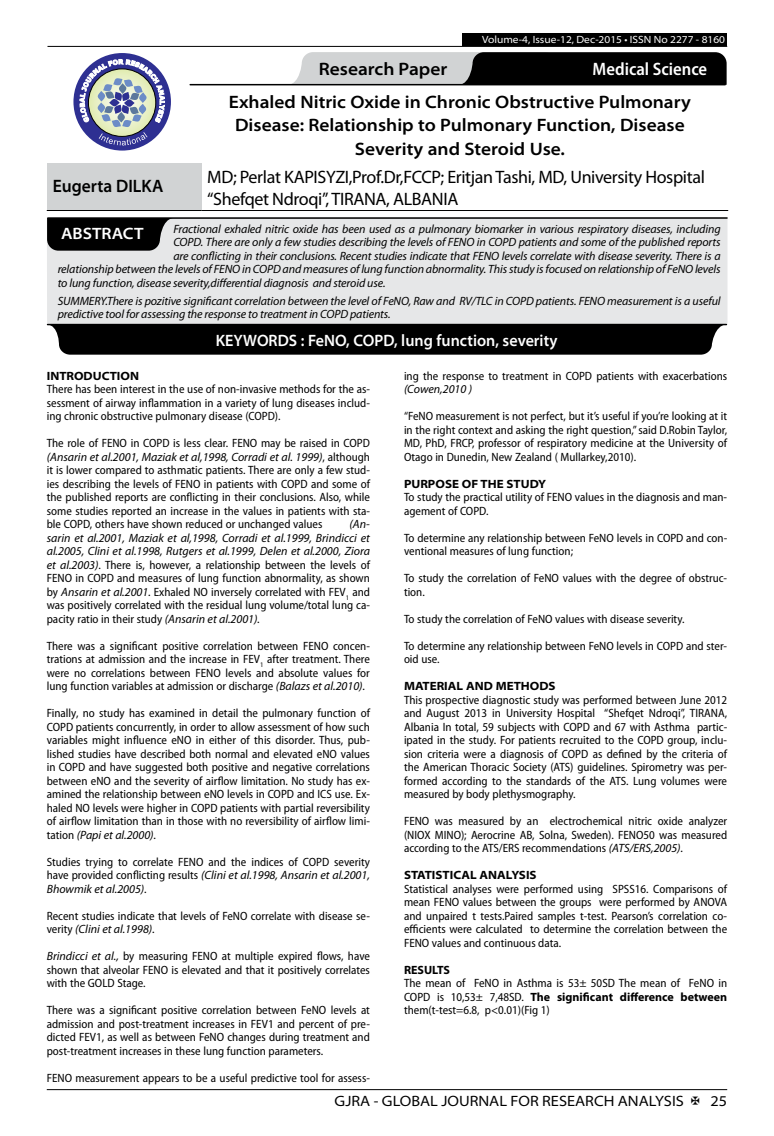
<style>
.page{position:relative;width:774px;height:1136px;background:#fff}
.page>*{position:absolute;margin:0;border:0;box-sizing:border-box;transform-origin:0 0}
.t1{font:600 semi-expanded 18px/23.4px "Myriad Pro";color:#000;text-align:center}
.t2{font:18px/21.6px "Myriad Pro";letter-spacing:-.02em;color:#000}
.t3{font:600 semi-condensed 18px "Myriad Pro";color:#fff}
.t4{font:600 semi-expanded 18px "Myriad Pro";color:#000;scale:.9 1}
.t5{font:600 semi-expanded 16.5px "Myriad Pro";color:#fff;scale:.9 1}
.t6{font:600 semi-expanded 16.5px "Myriad Pro";color:#fff}
.t7{font:semi-expanded 15px "Myriad Pro";color:#000}
.t8{font:semi-condensed 12px/13.5px "Myriad Pro";color:#000;text-align:justify}
.t9{font:italic 12px/13.5px "Myriad Pro";letter-spacing:-.01em;color:#000}
.t10{font:700 semi-expanded 12px "Myriad Pro";color:#000}
.t11{font:700 12px "Myriad Pro";color:#000}
.t12{font:semi-expanded 10.5px "Myriad Pro";color:#fff}
.s1{font-style:italic;font-stretch:normal}
.s2{font-weight:700;font-stretch:normal}
</style>
<div class="page">
<hr style="left:47px;top:1089px;width:680px;height:1px;background:#000">
<div style="left:462px;top:33px;width:265px;height:13px;background:#000"></div>
<hr style="left:47px;top:46px;width:680px;height:1px;background:#000">
<svg style="left:288px;top:52px;width:439px;height:33px;background:#5a5a5b"></svg>
<hr style="left:190px;top:84px;width:535px;height:1px;background:#000">
<div style="left:73px;top:53px;width:98px;height:97px;background:#2e3092;border-radius:50%"></div>
<svg style="left:80px;top:59px;width:85px;height:86px"></svg>
<div style="left:47px;top:163px;width:154px;height:47px;background:#d1d3d4"></div>
<hr style="left:47px;top:210px;width:154px;height:1px;background:#000">
<hr style="left:201px;top:210px;width:527px;height:1px;background:#000">
<div style="left:47px;top:217px;width:680px;height:107px;background:#e6e7e8"></div>
<hr style="left:48px;top:217px;width:679px;height:2px;background:#000">
<svg style="left:47px;top:218px;width:126px;height:32px;background:#161616"></svg>
<div style="left:47px;top:324px;width:679px;height:30px;background:#000"></div>
<div style="left:83px;top:333px;width:607px;height:13px;background:#000"></div>
<p class="t12" style="left:482px;top:34px;width:244px">Volume-4, Issue-12, Dec-2015 • ISSN No 2277 - 8160</p>
<h1 class="t1" style="left:319px;top:58px;width:130px">Research Paper</h1>
<h1 class="t3" style="left:593px;top:59px;width:116px">Medical Science</h1>
<h1 class="t1" style="left:229px;top:91px;width:463px">Exhaled Nitric Oxide in Chronic Obstructive Pulmonary<br>Disease: Relationship to Pulmonary Function, Disease<br>Severity and Steroid Use.</h1>
<h1 class="t4" style="left:53px;top:176px;width:124px">Eugerta DILKA</h1>
<h1 class="t2" style="left:207px;top:166px;width:499px">MD; Perlat KAPISYZI,Prof.Dr,FCCP; Eritjan Tashi, MD, University Hospital “Shefqet Ndroqi”, TIRANA, ALBANIA</h1>
<p class="t9" style="left:173px;top:222px;width:549px">Fractional exhaled nitric oxide has been used as a pulmonary biomarker in various respiratory diseases, including</p>
<p class="t9" style="left:173px;top:236px;width:549px">COPD. There are only a few studies describing the levels of FENO in COPD patients and some of the published reports</p>
<p class="t9" style="left:173px;top:249px;width:549px">are conflicting in their conclusions. Recent studies indicate that FENO levels correlate with disease severity. There is a</p>
<p class="t9" style="left:58px;top:263px;width:664px">relationship between the levels of FENO in COPD and measures of lung function abnormality. This study is focused on relationship of FeNO levels</p>
<p class="t9" style="left:58px;top:276px;width:329px">to lung function, disease severity,differential diagnosis and steroid use.</p>
<p class="t9" style="left:58px;top:294px;width:664px">SUMMERY.There is pozitive significant correlation between the level of FeNO, Raw and RV/TLC in COPD patients. FENO measurement is a useful predictive tool for assessing the response to treatment in COPD patients.</p>
<h2 class="t6" style="left:61px;top:224px;width:84px">ABSTRACT</h2>
<h2 class="t5" style="left:216px;top:331px;width:381px">KEYWORDS : FeNO, COPD, lung function, severity</h2>
<p class="t10" style="left:47px;top:368px;width:94px">INTRODUCTION</p>
<p class="t8" style="left:47px;top:382px;width:325px">There has been interest in the use of non-invasive methods for the as&shy;sessment of airway inflammation in a variety of lung diseases includ&shy;ing chronic obstructive pulmonary disease (COPD).</p>
<p class="t8" style="left:47px;top:436px;width:325px">The role of FENO in COPD is less clear. FENO may be raised in COPD <span class="s1">(Ansarin et al.2001, Maziak et al,1998, Corradi et al. 1999)</span>, although it is lower compared to asthmatic patients. There are only a few stud&shy;ies describing the levels of FENO in patients with COPD and some of the published reports are conflicting in their conclusions. Also, while some studies reported an increase in the values in patients with sta&shy;ble COPD, others have shown reduced or unchanged values</p>
<p class="t8" style="left:47px;top:517px;width:325px;text-indent:303px"><span class="s1">(An&shy;sarin et al.2001, Maziak et al,1998, Corradi et al.1999, Brindicci et al.2005, Clini et al.1998, Rutgers et al.1999, Delen et al.2000, Ziora et al.2003)</span>. There is, however, a relationship between the levels of FENO in COPD and measures of lung function abnormality, as shown by <span class="s1">Ansarin et al.2001.</span> Exhaled NO inversely correlated with FEV<sub>1</sub> and was positively correlated with the residual lung volume/total lung ca&shy;pacity ratio in their study <span class="s1">(Ansarin et al.2001).</span></p>
<p class="t8" style="left:47px;top:639px;width:325px">There was a significant positive correlation between FENO concen&shy;trations at admission and the increase in FEV<sub>1</sub> after treatment. There were no correlations between FENO levels and absolute values for lung function variables at admission or discharge <span class="s1">(Balazs et al.2010).</span></p>
<p class="t8" style="left:47px;top:706px;width:325px">Finally, no study has examined in detail the pulmonary function of COPD patients concurrently, in order to allow assessment of how such variables might influence eNO in either of this disorder. Thus, pub&shy;lished studies have described both normal and elevated eNO values in COPD and have suggested both positive and negative correlations between eNO and the severity of airflow limitation. No study has ex&shy;amined the relationship between eNO levels in COPD and ICS use. Ex&shy;haled NO levels were higher in COPD patients with partial reversibility of airflow limitation than in those with no reversibility of airflow limi&shy;tation <span class="s1">(Papi et al.2000).</span></p>
<p class="t8" style="left:47px;top:855px;width:325px">Studies trying to correlate FENO and the indices of COPD severity have provided conflicting results <span class="s1">(Clini et al.1998, Ansarin et al.2001, Bhowmik et al.2005).</span></p>
<p class="t8" style="left:47px;top:909px;width:325px">Recent studies indicate that levels of FeNO correlate with disease se&shy;verity <span class="s1">(Clini et al.1998).</span></p>
<p class="t8" style="left:47px;top:949px;width:325px"><span class="s1">Brindicci et al.,</span> by measuring FENO at multiple expired flows, have shown that alveolar FENO is elevated and that it positively correlates with the GOLD Stage.</p>
<p class="t8" style="left:47px;top:1003px;width:325px">There was a significant positive correlation between FeNO levels at admission and post-treatment increases in FEV1 and percent of pre&shy;dicted FEV1, as well as between FeNO changes during treatment and post-treatment increases in these lung function parameters.</p>
<p class="t8" style="left:47px;top:1071px;width:325px">FENO measurement appears to be a useful predictive tool for assess-</p>
<p class="t8" style="left:404px;top:369px;width:325px">ing the response to treatment in COPD patients with exacerbations</p>
<p class="t9" style="left:404px;top:382px;width:70px">(Cowen,2010 )</p>
<p class="t8" style="left:404px;top:409px;width:325px">“FeNO measurement is not perfect, but it’s useful if you’re looking at it in the right context and asking the right question,” said D.Robin Taylor, MD, PhD, FRCP, professor of respiratory medicine at the University of Otago in Dunedin, New Zealand ( Mullarkey,2010).</p>
<p class="t10" style="left:404px;top:476px;width:144px">PURPOSE OF THE STUDY</p>
<p class="t8" style="left:404px;top:490px;width:325px">To study the practical utility of FENO values in the diagnosis and man&shy;agement of COPD.</p>
<p class="t8" style="left:404px;top:531px;width:325px">To determine any relationship between FeNO levels in COPD and con&shy;ventional measures of lung function;</p>
<p class="t8" style="left:404px;top:571px;width:325px">To study the correlation of FeNO values with the degree of obstruc&shy;tion.</p>
<p class="t8" style="left:404px;top:612px;width:282px">To study the correlation of FeNO values with disease severity.</p>
<p class="t8" style="left:404px;top:639px;width:325px">To determine any relationship between FeNO levels in COPD and ster&shy;oid use.</p>
<p class="t10" style="left:404px;top:679px;width:153px">MATERIAL AND METHODS</p>
<p class="t8" style="left:404px;top:693px;width:325px">This prospective diagnostic study was performed between June 2012 and August 2013 in University Hospital “Shefqet Ndroqi”, TIRANA, Albania In total, 59 subjects with COPD and 67 with Asthma partic&shy;ipated in the study. For patients recruited to the COPD group, inclu&shy;sion criteria were a diagnosis of COPD as defined by the criteria of the American Thoracic Society (ATS) guidelines. Spirometry was per&shy;formed according to the standards of the ATS. Lung volumes were measured by body plethysmography.</p>
<p class="t8" style="left:404px;top:814px;width:325px">FENO was measured by an electrochemical nitric oxide analyzer (NIOX MINO); Aerocrine AB, Solna, Sweden). FENO50 was measured according to the ATS/ERS recommendations <span class="s1">(ATS/ERS,2005).</span></p>
<p class="t10" style="left:404px;top:868px;width:134px">STATISTICAL ANALYSIS</p>
<p class="t8" style="left:404px;top:882px;width:325px">Statistical analyses were performed using SPSS16. Comparisons of mean FENO values between the groups were performed by ANOVA and unpaired t tests.Paired samples t-test. Pearson’s correlation co&shy;efficients were calculated to determine the correlation between the FENO values and continuous data.</p>
<p class="t11" style="left:404px;top:963px;width:48px">RESULTS</p>
<p class="t8" style="left:404px;top:976px;width:325px">The mean of FeNO in Asthma is 53± 50SD The mean of FeNO in COPD is 10,53± 7,48SD. <span class="s2">The significant difference between </span>them(t-test=6.8, p&lt;0.01)(Fig 1)</p>
<p class="t7" style="left:335px;top:1092px;width:351px">GJRA - GLOBAL JOURNAL FOR RESEARCH ANALYSIS</p>
<p class="t7" style="left:710px;top:1092px;width:18px">25</p>
</div>
